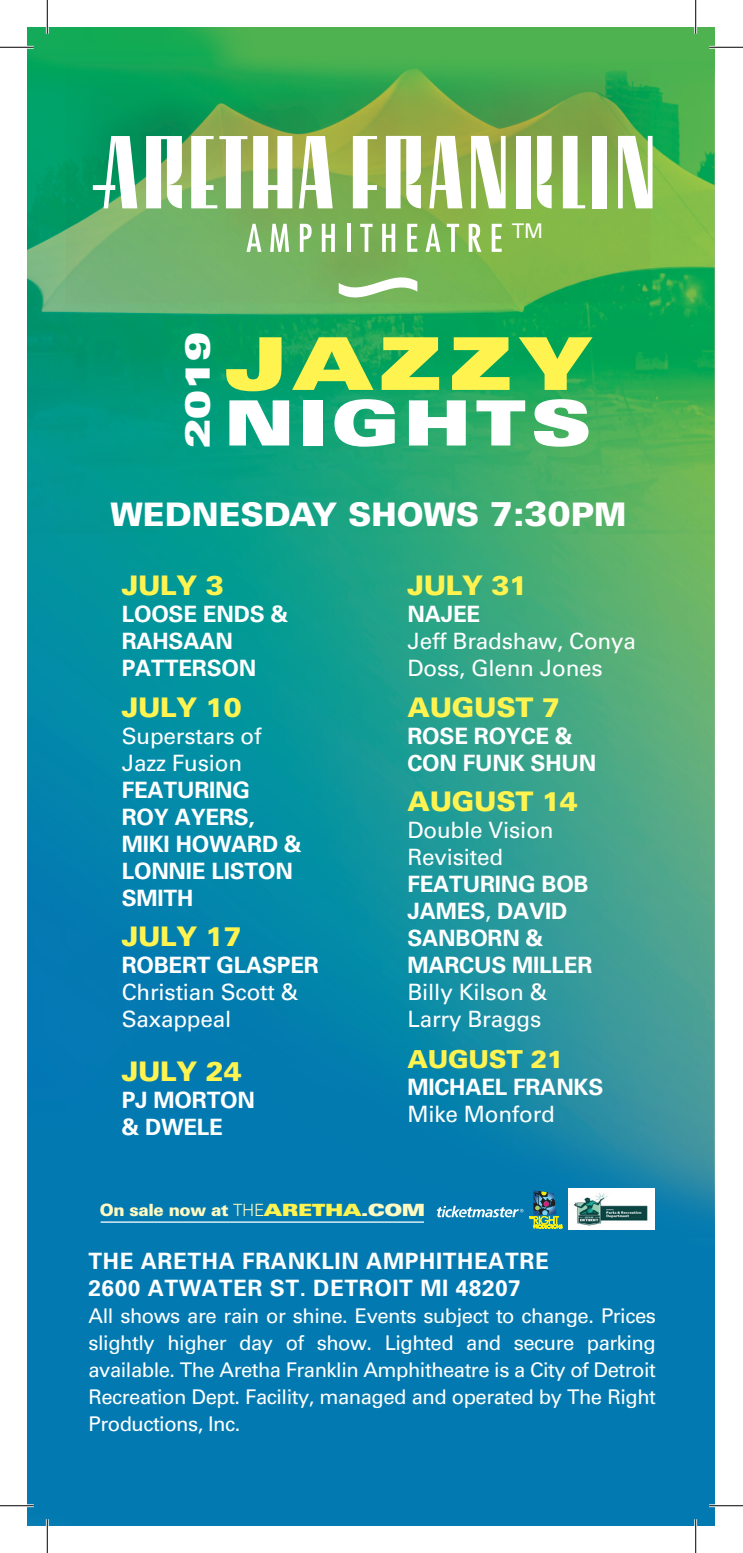
<style>
.page{position:relative;width:743px;height:1553px;background:#fff}
.page>*{position:absolute;margin:0;border:0;box-sizing:border-box;transform-origin:0 0}
.t1{font:900 expanded 72.9px "Univers";letter-spacing:.075em;color:#fff350}
.t2{font:900 expanded 62.55px "Univers";letter-spacing:.065em;color:#fff}
.t3{font:900 expanded 34.2px "Univers";color:#fff}
.t4{font:900 32.4px "Univers";color:#fff}
.t5{font:900 27px "Univers";letter-spacing:-.01em;color:#fff350}
.t6{font:900 24.75px "Univers";letter-spacing:-.01em;color:#fff350}
.t7{font:22.5px/27px "Univers";letter-spacing:-.01em;color:#fff}
.t8{font:700 22.5px/27px "Univers";letter-spacing:-.01em;color:#fff}
.t9{font:700 22.5px/27px "Univers";letter-spacing:.025em;color:#fff}
.t10{font:20.25px/27px "Univers";letter-spacing:-.025em;color:#fff;text-align:justify}
.t11{font:900 16.88px "Univers";letter-spacing:-.025em;color:#fffac2}
.s1{font-size:34.43px}
.s2{font-weight:400}
.s3{font-weight:700}
.s4{font-weight:300}
.s5{font-stretch:expanded;color:#fff350}
.s6{font-stretch:expanded}
</style>
<div class="page">
<img style="left:27px;top:27px;width:687px;height:883px">
<img style="left:27px;top:910px;width:687px;height:616px">
<svg style="left:146px;top:136px;width:36px;height:72px"></svg>
<svg style="left:253px;top:136px;width:39px;height:72px"></svg>
<svg style="left:299px;top:136px;width:34px;height:72px"></svg>
<svg style="left:93px;top:136px;width:44px;height:72px"></svg>
<svg style="left:191px;top:136px;width:56px;height:72px"></svg>
<svg style="left:429px;top:136px;width:33px;height:72px"></svg>
<div style="left:516px;top:136px;width:15px;height:72px;background:#fff"></div>
<svg style="left:537px;top:136px;width:14px;height:72px"></svg>
<svg style="left:386px;top:136px;width:35px;height:72px"></svg>
<div style="left:592px;top:136px;width:14px;height:72px;background:#fff"></div>
<svg style="left:562px;top:136px;width:23px;height:72px"></svg>
<svg style="left:471px;top:136px;width:34px;height:72px"></svg>
<svg style="left:618px;top:136px;width:34px;height:72px"></svg>
<svg style="left:353px;top:136px;width:24px;height:72px"></svg>
<svg style="left:246px;top:224px;width:15px;height:28px"></svg>
<svg style="left:270px;top:224px;width:19px;height:28px"></svg>
<svg style="left:300px;top:224px;width:11px;height:28px"></svg>
<svg style="left:322px;top:224px;width:13px;height:28px"></svg>
<hr style="left:347px;top:224px;width:3px;height:28px;background:#fff">
<svg style="left:360px;top:224px;width:12px;height:28px"></svg>
<svg style="left:382px;top:224px;width:13px;height:28px"></svg>
<svg style="left:407px;top:224px;width:10px;height:28px"></svg>
<svg style="left:425px;top:224px;width:15px;height:28px"></svg>
<svg style="left:446px;top:224px;width:13px;height:28px"></svg>
<svg style="left:468px;top:224px;width:13px;height:28px"></svg>
<svg style="left:491px;top:224px;width:10px;height:28px"></svg>
<svg style="left:338px;top:266px;width:79px;height:31px"></svg>
<hr style="left:101px;top:1221px;width:323px;height:1px;background:#fff">
<svg style="left:437px;top:1205px;width:86px;height:12px"></svg>
<img style="left:568px;top:1188px;width:86px;height:41px">
<svg style="left:529px;top:1190px;width:33px;height:38px"></svg>
<hr style="left:0;top:46px;width:34px;height:3px;background:#fff">
<hr style="left:709px;top:46px;width:33px;height:3px;background:#fff">
<hr style="left:0;top:1504px;width:34px;height:3px;background:#fff">
<hr style="left:709px;top:1504px;width:33px;height:3px;background:#fff">
<hr style="left:46px;top:0;width:3px;height:34px;background:#fff">
<hr style="left:46px;top:1519px;width:3px;height:33px;background:#fff">
<hr style="left:694px;top:0;width:3px;height:34px;background:#fff">
<hr style="left:694px;top:1519px;width:3px;height:33px;background:#fff">
<hr style="left:0;top:47px;width:34px;height:1px;background:#000">
<hr style="left:709px;top:47px;width:33px;height:1px;background:#000">
<hr style="left:0;top:1505px;width:34px;height:1px;background:#000">
<hr style="left:709px;top:1505px;width:33px;height:1px;background:#000">
<hr style="left:47px;top:0;width:1px;height:34px;background:#000">
<hr style="left:47px;top:1519px;width:1px;height:33px;background:#000">
<hr style="left:695px;top:0;width:1px;height:34px;background:#000">
<hr style="left:695px;top:1519px;width:1px;height:33px;background:#000">
<p class="t10" style="left:512px;top:218px;width:33px">TM</p>
<p class="t3" style="left:177px;top:448px;width:117px;rotate:-90deg">2019</p>
<p class="t1" style="left:224px;top:320px;width:369px">JAZZY</p>
<p class="t2" style="left:224px;top:386px;width:369px">NIGHTS</p>
<p class="t4" style="left:110px;top:494px;width:517px">WEDNESDAY SHOWS <span class="s1">7:30</span>PM</p>
<p class="t5" style="left:122px;top:568px;width:104px">JULY 3</p>
<p class="t8" style="left:122px;top:601px;width:168px">LOOSE ENDS &amp;<br>RAHSAAN<br>PATTERSON</p>
<p class="t5" style="left:122px;top:690px;width:121px">JULY 10</p>
<p class="t8" style="left:122px;top:722px;width:181px"><span class="s2">Superstars of<br>Jazz Fusion<br></span>FEATURING<br>ROY AYERS,<br>MIKI HOWARD &amp;<br>LONNIE LISTON<br>SMITH</p>
<p class="t5" style="left:122px;top:919px;width:121px">JULY 17</p>
<p class="t7" style="left:122px;top:952px;width:199px"><span class="s3">ROBERT GLASPER<br></span>Christian Scott &amp;<br>Saxappeal</p>
<p class="t5" style="left:122px;top:1054px;width:121px">JULY 24</p>
<p class="t8" style="left:122px;top:1087px;width:135px">PJ MORTON &amp; DWELE</p>
<p class="t5" style="left:407px;top:568px;width:121px">JULY 31</p>
<p class="t7" style="left:407px;top:601px;width:230px"><span class="s3">NAJEE<br></span>Jeff Bradshaw, Conya<br>Doss, Glenn Jones</p>
<p class="t5" style="left:407px;top:690px;width:154px">AUGUST 7</p>
<p class="t8" style="left:407px;top:722px;width:190px">ROSE ROYCE &amp;<br>CON FUNK SHUN</p>
<p class="t5" style="left:407px;top:784px;width:172px">AUGUST 14</p>
<p class="t7" style="left:407px;top:817px;width:186px">Double Vision<br>Revisited<br><span class="s3">FEATURING BOB<br>JAMES</span>, <span class="s3">DAVID<br>SANBORN &amp;<br>MARCUS MILLER<br></span>Billy Kilson &amp;<br>Larry Braggs</p>
<p class="t6" style="left:407px;top:1043px;width:158px">AUGUST 21</p>
<p class="t8" style="left:407px;top:1073px;width:197px">MICHAEL FRANKS<br><span class="s2">Mike Monford</span></p>
<p class="t11" style="left:100px;top:1199px;width:327px">On sale now at <span class="s4">THE</span><span class="s5">ARETHA</span><span class="s6">.COM</span></p>
<p class="t9" style="left:88px;top:1247px;width:461px">THE ARETHA FRANKLIN AMPHITHEATRE<br>2600 ATWATER ST. DETROIT MI 48207</p>
<p class="t10" style="left:89px;top:1302px;width:569px">All shows are rain or shine. Events subject to change. Prices slightly higher day of show. Lighted and secure parking available. The Aretha Franklin Amphitheatre is a City of Detroit Recreation Dept. Facility, managed and operated by The Right Productions, Inc.</p>
</div>
